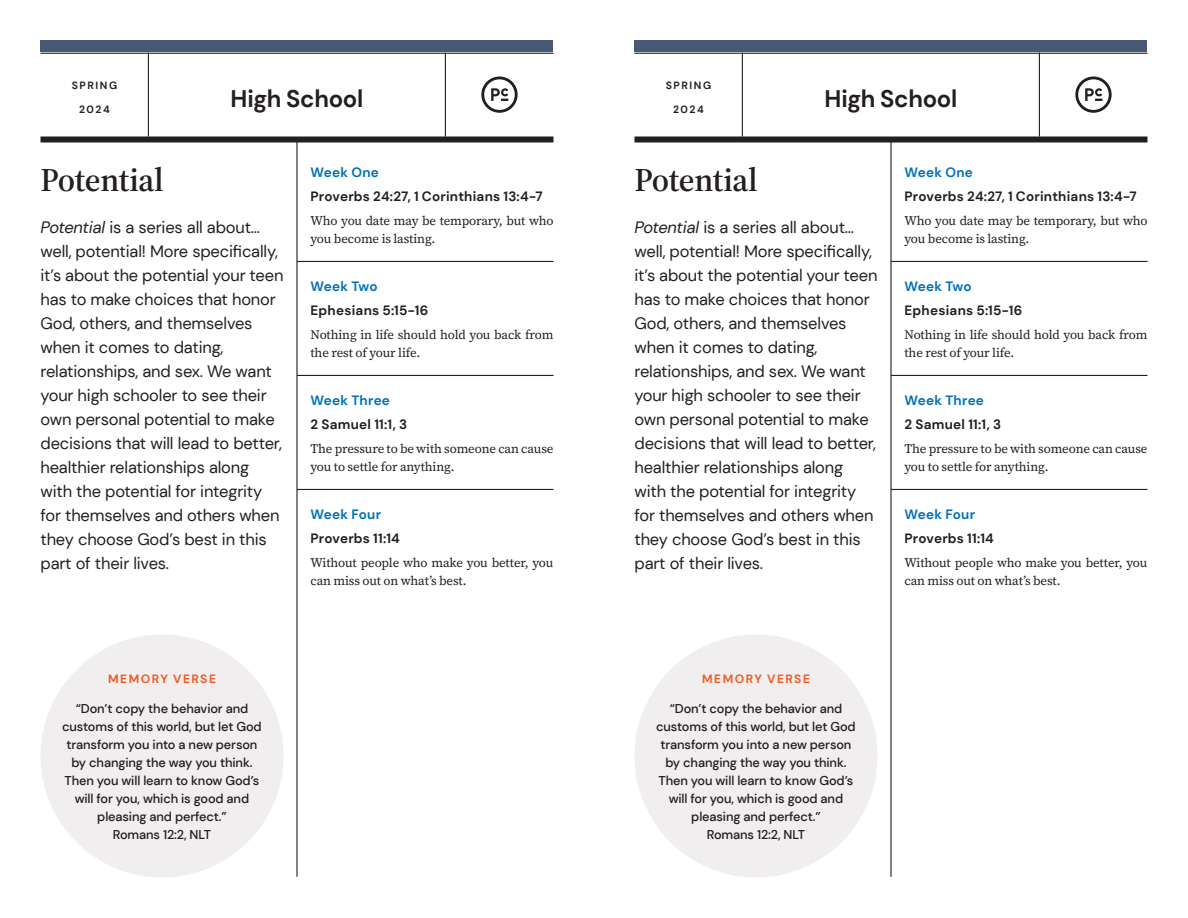
<style>
.page{position:relative;width:1188px;height:918px;background:#fff}
.page>*{position:absolute;margin:0;border:0;box-sizing:border-box;transform-origin:0 0}
.t1{font:600 33px "Source Serif 448 pt";letter-spacing:-.01em;color:#231f20}
.t2{font:700 24px "DM Sans";letter-spacing:-.015em;color:#231f20}
.t3{font:16.5px/24px "DM Sans";letter-spacing:-.01em;color:#231f20}
.t4{font:700 13.5px "DM Sans";letter-spacing:.015em;color:#231f20}
.t5{font:700 13.5px "DM Sans";letter-spacing:.015em;color:#0071bb}
.t6{font:12.75px/18px "Source Serif 418 pt";letter-spacing:-.01em;color:#231f20}
.t7{font:500 12.75px/18px "DM Sans";letter-spacing:-.01em;color:#231f20;text-align:center}
.t8{font:700 12px "DM Sans";letter-spacing:.125em;color:#f15921}
.t9{font:700 10.5px "DM Sans";letter-spacing:.15em;color:#231f20}
.s1{font-style:italic}
</style>
<div class="page">
<div style="left:40px;top:634px;width:244px;height:244px;background:#f0eeee;border-radius:50%"></div>
<div style="left:634px;top:634px;width:244px;height:244px;background:#f0eeee;border-radius:50%"></div>
<hr style="left:297px;top:261px;width:257px;height:1px;background:#231f20">
<hr style="left:297px;top:375px;width:257px;height:1px;background:#231f20">
<hr style="left:297px;top:489px;width:257px;height:1px;background:#231f20">
<hr style="left:891px;top:261px;width:257px;height:1px;background:#231f20">
<hr style="left:891px;top:375px;width:257px;height:1px;background:#231f20">
<hr style="left:891px;top:489px;width:257px;height:1px;background:#231f20">
<div style="left:40px;top:40px;width:514px;height:12px;background:#475975"></div>
<div style="left:634px;top:40px;width:514px;height:12px;background:#475975"></div>
<hr style="left:148px;top:52px;width:1px;height:84px;background:#231f20">
<hr style="left:742px;top:52px;width:1px;height:84px;background:#231f20">
<hr style="left:445px;top:52px;width:1px;height:84px;background:#231f20">
<hr style="left:1039px;top:52px;width:1px;height:84px;background:#231f20">
<hr style="left:40px;top:53px;width:514px;height:1px;background:#231f20">
<hr style="left:634px;top:53px;width:514px;height:1px;background:#231f20">
<hr style="left:296px;top:142px;width:2px;height:735px;background:#231f20">
<hr style="left:890px;top:142px;width:2px;height:735px;background:#231f20">
<div style="left:40px;top:136px;width:514px;height:6px;background:#231f20"></div>
<div style="left:634px;top:136px;width:514px;height:6px;background:#231f20"></div>
<svg style="left:481px;top:77px;width:37px;height:36px"></svg>
<svg style="left:1075px;top:77px;width:37px;height:36px"></svg>
<p class="t9" style="left:72px;top:78px;width:47px">SPRING</p>
<p class="t9" style="left:79px;top:102px;width:32px">2024</p>
<p class="t9" style="left:666px;top:78px;width:47px">SPRING</p>
<p class="t9" style="left:673px;top:102px;width:32px">2024</p>
<h2 class="t2" style="left:231px;top:83px;width:134px">High School</h2>
<h2 class="t2" style="left:825px;top:83px;width:134px">High School</h2>
<h1 class="t1" style="left:40px;top:157px;width:125px">Potential</h1>
<p class="t3" style="left:40px;top:215px;width:245px"><span class="s1">Potential</span> is a series all about… well, potential! More specifically, it’s about the potential your teen has to make choices that honor<br>God, others, and themselves when it comes to dating, relationships, and sex. We want your high schooler to see their own personal potential to make decisions that will lead to better, healthier relationships along with the potential for integrity for themselves and others when they choose God’s best in this part of their lives.</p>
<p class="t5" style="left:310px;top:164px;width:70px">Week One</p>
<p class="t4" style="left:310px;top:188px;width:234px">Proverbs 24:27, 1 Corinthians 13:4-7</p>
<p class="t6" style="left:310px;top:212px;width:245px">Who you date may be temporary, but who you become is lasting.</p>
<p class="t5" style="left:310px;top:278px;width:69px">Week Two</p>
<p class="t4" style="left:310px;top:302px;width:119px">Ephesians 5:15-16</p>
<p class="t6" style="left:310px;top:326px;width:244px">Nothing in life should hold you back from the rest of your life.</p>
<p class="t5" style="left:310px;top:392px;width:81px">Week Three</p>
<p class="t4" style="left:310px;top:416px;width:98px">2 Samuel 11:1, 3</p>
<p class="t6" style="left:310px;top:440px;width:245px">The pressure to be with someone can cause you to settle for anything.</p>
<p class="t5" style="left:310px;top:506px;width:72px">Week Four</p>
<p class="t4" style="left:310px;top:530px;width:91px">Proverbs 11:14</p>
<p class="t6" style="left:310px;top:554px;width:245px">Without people who make you better, you can miss out on what’s best.</p>
<p class="t8" style="left:108px;top:671px;width:109px">MEMORY VERSE</p>
<p class="t7" style="left:62px;top:699px;width:201px">“Don’t copy the behavior and customs of this world, but let God transform you into a new person by changing the way you think.<br>Then you will learn to know God’s will for you, which is good and pleasing and perfect.”<br>Romans 12:2, NLT</p>
<h1 class="t1" style="left:634px;top:157px;width:125px">Potential</h1>
<p class="t3" style="left:634px;top:215px;width:245px"><span class="s1">Potential</span> is a series all about… well, potential! More specifically, it’s about the potential your teen has to make choices that honor<br>God, others, and themselves when it comes to dating, relationships, and sex. We want your high schooler to see their own personal potential to make decisions that will lead to better, healthier relationships along with the potential for integrity for themselves and others when they choose God’s best in this part of their lives.</p>
<p class="t5" style="left:904px;top:164px;width:70px">Week One</p>
<p class="t4" style="left:904px;top:188px;width:234px">Proverbs 24:27, 1 Corinthians 13:4-7</p>
<p class="t6" style="left:904px;top:212px;width:245px">Who you date may be temporary, but who you become is lasting.</p>
<p class="t5" style="left:904px;top:278px;width:69px">Week Two</p>
<p class="t4" style="left:904px;top:302px;width:119px">Ephesians 5:15-16</p>
<p class="t6" style="left:904px;top:326px;width:244px">Nothing in life should hold you back from the rest of your life.</p>
<p class="t5" style="left:904px;top:392px;width:81px">Week Three</p>
<p class="t4" style="left:904px;top:416px;width:98px">2 Samuel 11:1, 3</p>
<p class="t6" style="left:904px;top:440px;width:245px">The pressure to be with someone can cause you to settle for anything.</p>
<p class="t5" style="left:904px;top:506px;width:72px">Week Four</p>
<p class="t4" style="left:904px;top:530px;width:91px">Proverbs 11:14</p>
<p class="t6" style="left:904px;top:554px;width:245px">Without people who make you better, you can miss out on what’s best.</p>
<p class="t8" style="left:702px;top:671px;width:109px">MEMORY VERSE</p>
<p class="t7" style="left:656px;top:699px;width:201px">“Don’t copy the behavior and customs of this world, but let God transform you into a new person by changing the way you think.<br>Then you will learn to know God’s will for you, which is good and pleasing and perfect.”<br>Romans 12:2, NLT</p>
</div>
